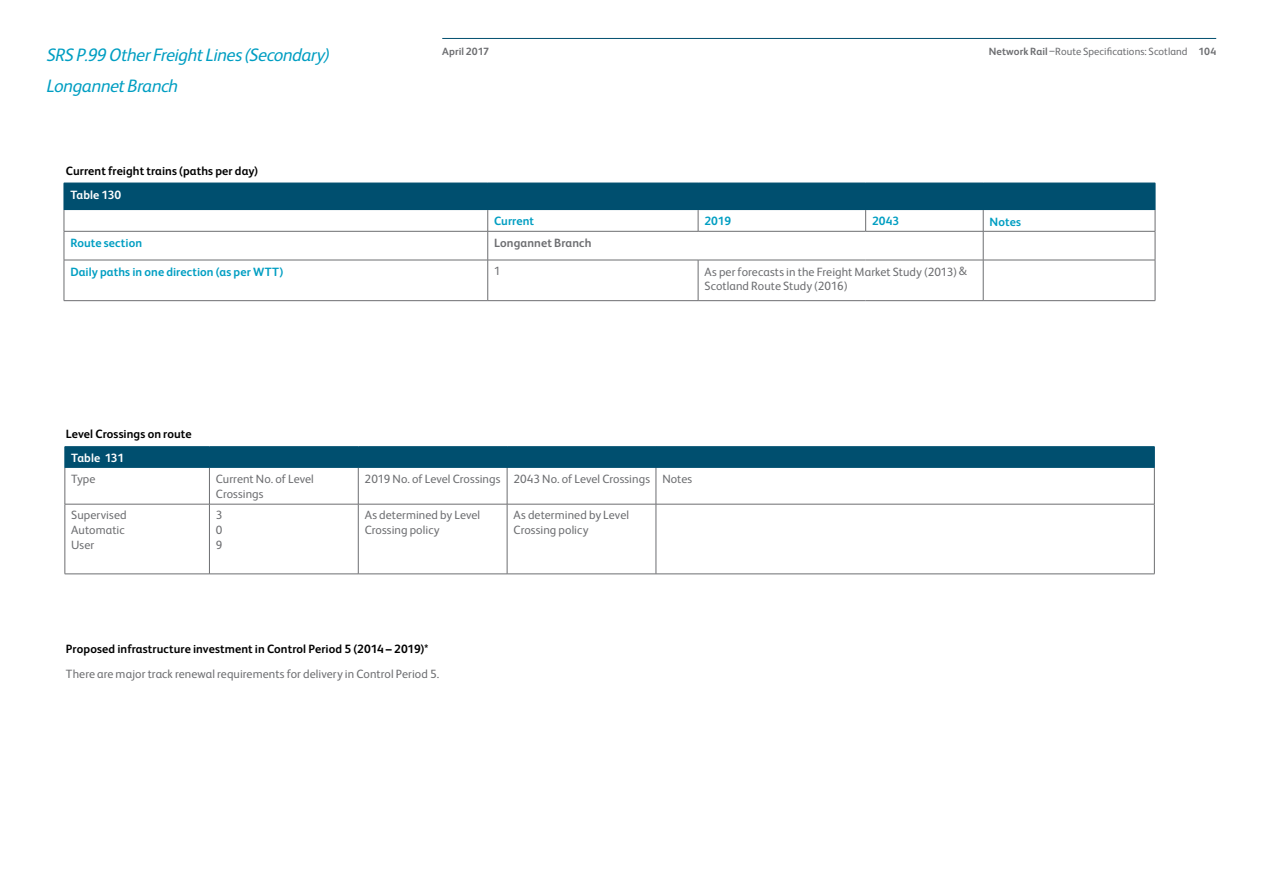
<style>
.page{position:relative;width:1263px;height:893px;background:#fff}
.page>*{position:absolute;margin:0;border:0;box-sizing:border-box;transform-origin:0 0}
.t1{font:italic 18px/31px "Network Rail Sans";letter-spacing:-.025em;color:#009ec2}
.t2{font:12px/15px "Network Rail Sans";letter-spacing:.01em;color:#6d6e71}
.t3{font:700 12px "Network Rail Sans";letter-spacing:.005em;color:#000}
.t4{font:700 12px "Network Rail Sans";letter-spacing:.005em;color:#009ec2}
.t5{font:700 12px "Network Rail Sans";letter-spacing:.005em;color:#fff}
.t6{font:700 12px "Network Rail Sans";letter-spacing:.01em;color:#6d6e71}
.t7{font:10.5px "Network Rail Sans";letter-spacing:.005em;color:#6d6e71}
.t8{font:700 10.5px "Network Rail Sans";letter-spacing:.005em;color:#6d6e71}
.s1{font-weight:700}
</style>
<div class="page">
<hr style="left:442px;top:38px;width:774px;height:1px;background:#004f6f">
<hr style="left:64px;top:260px;width:1px;height:40px;background:#6d6e71">
<hr style="left:983px;top:260px;width:172px;height:1px;background:#6d6e71">
<hr style="left:1155px;top:260px;width:1px;height:40px;background:#6d6e71">
<hr style="left:983px;top:300px;width:172px;height:1px;background:#6d6e71">
<hr style="left:64px;top:260px;width:424px;height:1px;background:#6d6e71">
<hr style="left:64px;top:300px;width:424px;height:1px;background:#6d6e71">
<hr style="left:487px;top:260px;width:1px;height:40px;background:#6d6e71">
<hr style="left:488px;top:300px;width:210px;height:1px;background:#6d6e71">
<svg style="left:64px;top:183px;width:1092px;height:77px"></svg>
<hr style="left:488px;top:260px;width:210px;height:1px;background:#6d6e71">
<hr style="left:698px;top:260px;width:168px;height:1px;background:#6d6e71">
<hr style="left:698px;top:260px;width:1px;height:40px;background:#6d6e71">
<hr style="left:866px;top:260px;width:117px;height:1px;background:#6d6e71">
<hr style="left:983px;top:260px;width:1px;height:40px;background:#6d6e71">
<hr style="left:698px;top:300px;width:168px;height:1px;background:#6d6e71">
<hr style="left:866px;top:300px;width:117px;height:1px;background:#6d6e71">
<hr style="left:65px;top:468px;width:1px;height:36px;background:#6d6e71">
<hr style="left:65px;top:504px;width:1px;height:70px;background:#6d6e71">
<hr style="left:209px;top:468px;width:1px;height:36px;background:#6d6e71">
<hr style="left:209px;top:504px;width:1px;height:70px;background:#6d6e71">
<hr style="left:65px;top:446px;width:144px;height:1px;background:#004f6f">
<hr style="left:209px;top:446px;width:149px;height:1px;background:#004f6f">
<hr style="left:358px;top:446px;width:149px;height:1px;background:#004f6f">
<hr style="left:507px;top:446px;width:149px;height:1px;background:#004f6f">
<hr style="left:656px;top:446px;width:498px;height:1px;background:#004f6f">
<div style="left:65px;top:447px;width:1090px;height:21px;background:#004f6f"></div>
<hr style="left:209px;top:504px;width:149px;height:1px;background:#6d6e71">
<hr style="left:358px;top:504px;width:149px;height:1px;background:#6d6e71">
<hr style="left:507px;top:504px;width:149px;height:1px;background:#6d6e71">
<hr style="left:656px;top:504px;width:498px;height:1px;background:#6d6e71">
<hr style="left:65px;top:574px;width:144px;height:1px;background:#6d6e71">
<hr style="left:209px;top:574px;width:149px;height:1px;background:#6d6e71">
<hr style="left:358px;top:574px;width:149px;height:1px;background:#6d6e71">
<hr style="left:507px;top:574px;width:149px;height:1px;background:#6d6e71">
<hr style="left:656px;top:574px;width:498px;height:1px;background:#6d6e71">
<hr style="left:65px;top:504px;width:144px;height:1px;background:#6d6e71">
<hr style="left:358px;top:468px;width:1px;height:36px;background:#6d6e71">
<hr style="left:358px;top:504px;width:1px;height:70px;background:#6d6e71">
<hr style="left:507px;top:468px;width:1px;height:36px;background:#6d6e71">
<hr style="left:656px;top:468px;width:1px;height:36px;background:#6d6e71">
<hr style="left:1154px;top:468px;width:1px;height:36px;background:#6d6e71">
<hr style="left:507px;top:504px;width:1px;height:70px;background:#6d6e71">
<hr style="left:656px;top:504px;width:1px;height:70px;background:#6d6e71">
<hr style="left:1154px;top:504px;width:1px;height:70px;background:#6d6e71">
<h1 class="t1" style="left:47px;top:38px;width:284px">SRS P.99 Other Freight Lines (Secondary)<br>Longannet Branch</h1>
<p class="t3" style="left:66px;top:162px;width:194px">Current freight trains (paths per day)</p>
<p class="t5" style="left:70px;top:187px;width:52px">Table 130</p>
<p class="t8" style="left:442px;top:44px;width:48px">April 2017</p>
<p class="t7" style="left:989px;top:44px;width:229px"><span class="s1">Network Rail</span> –Route Specifications: Scotland <span class="s1">104</span></p>
<p class="t4" style="left:494px;top:213px;width:41px">Current</p>
<p class="t4" style="left:704px;top:213px;width:28px">2019</p>
<p class="t4" style="left:872px;top:213px;width:29px">2043</p>
<p class="t4" style="left:989px;top:214px;width:33px">Notes</p>
<p class="t4" style="left:70px;top:234px;width:73px">Route section</p>
<p class="t6" style="left:494px;top:234px;width:99px">Longannet Branch</p>
<p class="t4" style="left:70px;top:264px;width:215px">Daily paths in one direction (as per WTT)</p>
<p class="t2" style="left:494px;top:263px;width:8px">1</p>
<p class="t2" style="left:704px;top:264px;width:264px;line-height:14.4px">As per forecasts in the Freight Market Study (2013) &amp;<br>Scotland Route Study (2016)</p>
<p class="t3" style="left:66px;top:426px;width:127px">Level Crossings on route</p>
<p class="t5" style="left:71px;top:450px;width:54px">Table 131</p>
<p class="t2" style="left:71px;top:471px;width:26px">Type</p>
<p class="t2" style="left:216px;top:471px;width:100px">Current No. of Level<br>Crossings</p>
<p class="t2" style="left:365px;top:471px;width:329px">2019 No. of Level Crossings 2043 No. of Level Crossings Notes</p>
<p class="t2" style="left:71px;top:507px;width:57px">Supervised<br>Automatic<br>User</p>
<p class="t2" style="left:216px;top:507px;width:8px;text-align:justify">3<br>0<br>9</p>
<p class="t2" style="left:365px;top:507px;width:117px">As determined by Level<br>Crossing policy</p>
<p class="t2" style="left:513px;top:507px;width:117px">As determined by Level<br>Crossing policy</p>
<p class="t3" style="left:66px;top:641px;width:364px">Proposed infrastructure investment in Control Period 5 (2014 – 2019)*</p>
<p class="t2" style="left:66px;top:666px;width:375px">There are major track renewal requirements for delivery in Control Period 5.</p>
</div>
